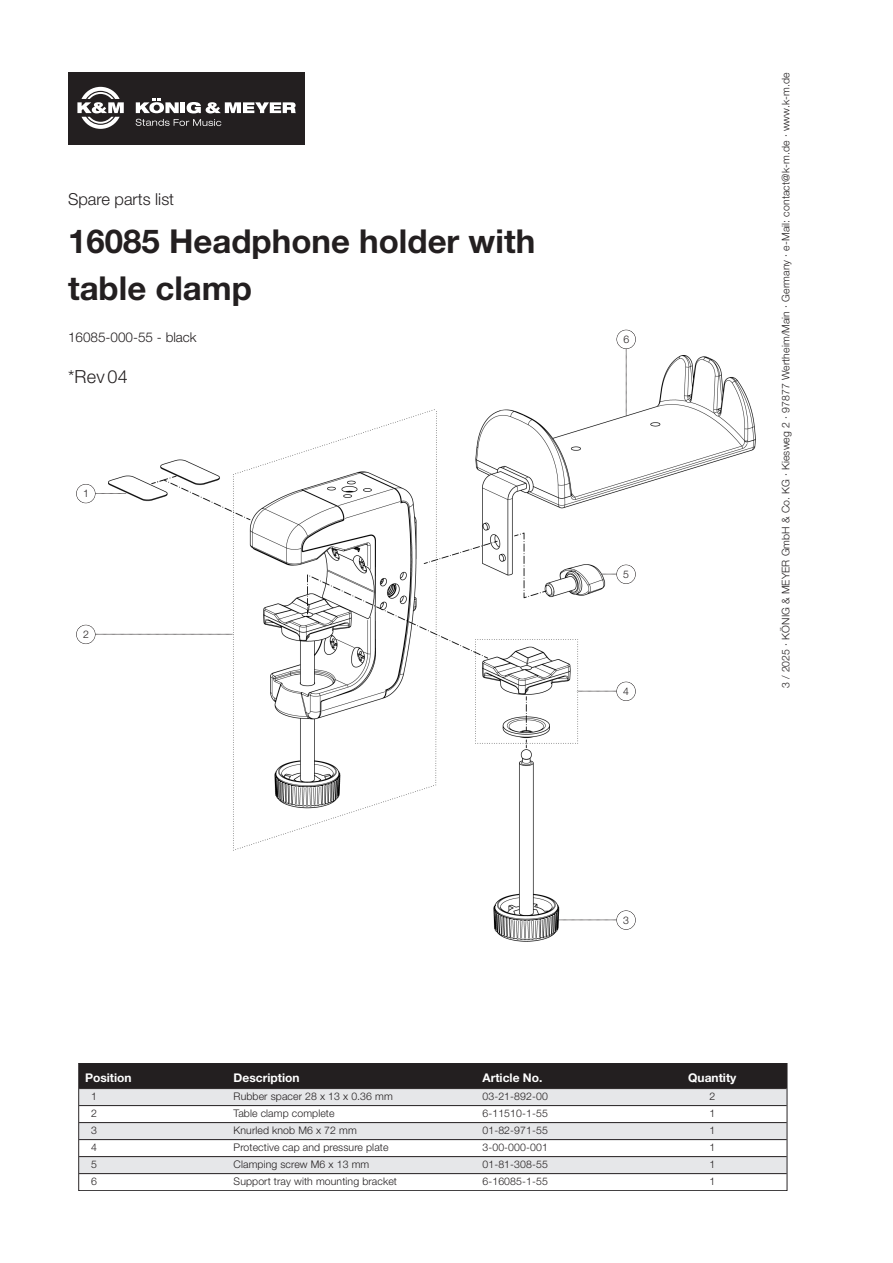
<style>
.page{position:relative;width:893px;height:1263px;background:#fff}
.page>*{position:absolute;margin:0;border:0;box-sizing:border-box;transform-origin:0 0}
.t1{font:700 33px/47.2px "Helvetica Neue";color:#231f20}
.t2{font:300 18px "Helvetica Neue";color:#231f20}
.t3{font:300 16.5px "Helvetica Neue";color:#231f20}
.t4{font:300 13.5px "Helvetica Neue";color:#231f20}
.t5{font:700 12px "Helvetica Neue";color:#fff}
.t6{font:300 10.5px "Helvetica Neue";letter-spacing:.01em;color:#231f20}
</style>
<div class="page">
<img style="left:108px;top:356px;width:647px;height:585px">
<div style="left:79px;top:1063px;width:148px;height:26px;background:#231f20"></div>
<div style="left:227px;top:1063px;width:249px;height:26px;background:#231f20"></div>
<div style="left:476px;top:1063px;width:162px;height:26px;background:#231f20"></div>
<div style="left:638px;top:1063px;width:149px;height:26px;background:#231f20"></div>
<div style="left:79px;top:1089px;width:148px;height:17px;background:#e6e7e9"></div>
<div style="left:227px;top:1089px;width:249px;height:17px;background:#e6e7e9"></div>
<div style="left:476px;top:1089px;width:162px;height:17px;background:#e6e7e9"></div>
<div style="left:638px;top:1089px;width:149px;height:17px;background:#e6e7e9"></div>
<div style="left:79px;top:1123px;width:148px;height:17px;background:#e6e7e9"></div>
<div style="left:227px;top:1123px;width:249px;height:17px;background:#e6e7e9"></div>
<div style="left:476px;top:1123px;width:162px;height:17px;background:#e6e7e9"></div>
<div style="left:638px;top:1123px;width:149px;height:17px;background:#e6e7e9"></div>
<div style="left:79px;top:1157px;width:148px;height:17px;background:#e6e7e9"></div>
<div style="left:227px;top:1157px;width:249px;height:17px;background:#e6e7e9"></div>
<div style="left:476px;top:1157px;width:162px;height:17px;background:#e6e7e9"></div>
<div style="left:638px;top:1157px;width:149px;height:17px;background:#e6e7e9"></div>
<div style="left:79px;top:1063px;width:708px;height:128px;border:1px solid #282526"></div>
<hr style="left:79px;top:1088px;width:707px;height:1px;background:#231f20">
<hr style="left:79px;top:1105px;width:707px;height:1px;background:#231f20">
<hr style="left:79px;top:1122px;width:707px;height:1px;background:#231f20">
<hr style="left:79px;top:1139px;width:707px;height:1px;background:#231f20">
<hr style="left:79px;top:1156px;width:707px;height:1px;background:#231f20">
<hr style="left:79px;top:1173px;width:707px;height:1px;background:#231f20">
<div style="left:68px;top:72px;width:236px;height:73px;background:#231f20"></div>
<svg style="left:136px;top:119px;width:85px;height:7px"></svg>
<hr style="left:181px;top:102px;width:4px;height:11px;background:#fff">
<svg style="left:186px;top:102px;width:110px;height:11px"></svg>
<svg style="left:136px;top:99px;width:43px;height:14px"></svg>
<svg style="left:77px;top:87px;width:47px;height:42px"></svg>
<svg style="left:95px;top:493px;width:32px;height:1px"></svg>
<div style="left:76px;top:484px;width:19px;height:19px;border:1px solid #231f20;border-radius:50%"></div>
<svg style="left:95px;top:634px;width:139px;height:1px"></svg>
<div style="left:76px;top:625px;width:19px;height:19px;border:1px solid #231f20;border-radius:50%"></div>
<svg style="left:601px;top:574px;width:15px;height:1px"></svg>
<div style="left:616px;top:565px;width:19px;height:19px;background:#fff;border-radius:50%"></div>
<div style="left:616px;top:565px;width:19px;height:19px;border:1px solid #231f20;border-radius:50%"></div>
<svg style="left:577px;top:691px;width:39px;height:1px"></svg>
<div style="left:616px;top:682px;width:19px;height:19px;background:#fff;border-radius:50%"></div>
<div style="left:616px;top:682px;width:19px;height:19px;border:1px solid #231f20;border-radius:50%"></div>
<svg style="left:557px;top:920px;width:59px;height:1px"></svg>
<div style="left:616px;top:911px;width:19px;height:19px;background:#fff;border-radius:50%"></div>
<div style="left:616px;top:910px;width:19px;height:20px;border:1px solid #231f20;border-radius:50%"></div>
<svg style="left:626px;top:349px;width:1px;height:68px"></svg>
<div style="left:616px;top:330px;width:19px;height:19px;border:1px solid #231f20;border-radius:50%"></div>
<h3 class="t3" style="left:68px;top:193px;width:108px">Spare parts list</h3>
<h1 class="t1" style="left:68px;top:218px;width:468px">16085 Headphone holder with table clamp</h1>
<p class="t4" style="left:68px;top:332px;width:130px">16085-000-55 - black</p>
<h2 class="t2" style="left:68px;top:370px;width:61px">*Rev 04</h2>
<p class="t6" style="left:83px;top:490px;width:7px">1</p>
<p class="t6" style="left:83px;top:630px;width:7px">2</p>
<p class="t6" style="left:623px;top:335px;width:7px">6</p>
<p class="t6" style="left:623px;top:570px;width:7px">5</p>
<p class="t6" style="left:623px;top:687px;width:7px">4</p>
<p class="t6" style="left:782px;top:688px;width:617px;rotate:-90deg">3 / 2025 · KÖNIG &amp; MEYER GmbH &amp; Co. KG · Kiesweg 2 · 97877 Wertheim/Main · Germany · e-Mail: contact@k-m.de · www.k-m.de</p>
<p class="t6" style="left:623px;top:916px;width:7px">3</p>
<p class="t5" style="left:85px;top:1071px;width:48px">Position</p>
<p class="t5" style="left:233px;top:1071px;width:67px">Description</p>
<p class="t5" style="left:482px;top:1071px;width:61px">Article No.</p>
<p class="t5" style="left:688px;top:1071px;width:50px">Quantity</p>
<p class="t6" style="left:91px;top:1092px;width:7px">1</p>
<p class="t6" style="left:233px;top:1092px;width:161px">Rubber spacer 28 x 13 x 0.36 mm</p>
<p class="t6" style="left:482px;top:1092px;width:67px">03-21-892-00</p>
<p class="t6" style="left:709px;top:1092px;width:7px">2</p>
<p class="t6" style="left:91px;top:1109px;width:7px">2</p>
<p class="t6" style="left:233px;top:1109px;width:102px">Table clamp complete</p>
<p class="t6" style="left:482px;top:1109px;width:67px">6-11510-1-55</p>
<p class="t6" style="left:709px;top:1109px;width:7px">1</p>
<p class="t6" style="left:91px;top:1126px;width:7px">3</p>
<p class="t6" style="left:233px;top:1126px;width:125px">Knurled knob M6 x 72 mm</p>
<p class="t6" style="left:482px;top:1126px;width:67px">01-82-971-55</p>
<p class="t6" style="left:709px;top:1126px;width:7px">1</p>
<p class="t6" style="left:91px;top:1143px;width:7px">4</p>
<p class="t6" style="left:233px;top:1143px;width:156px">Protective cap and pressure plate</p>
<p class="t6" style="left:482px;top:1143px;width:67px">3-00-000-001</p>
<p class="t6" style="left:709px;top:1143px;width:7px">1</p>
<p class="t6" style="left:91px;top:1160px;width:7px">5</p>
<p class="t6" style="left:233px;top:1160px;width:137px">Clamping screw M6 x 13 mm</p>
<p class="t6" style="left:482px;top:1160px;width:67px">01-81-308-55</p>
<p class="t6" style="left:709px;top:1160px;width:7px">1</p>
<p class="t6" style="left:91px;top:1177px;width:7px">6</p>
<p class="t6" style="left:233px;top:1177px;width:165px">Support tray with mounting bracket</p>
<p class="t6" style="left:482px;top:1177px;width:67px">6-16085-1-55</p>
<p class="t6" style="left:709px;top:1177px;width:7px">1</p>
</div>
